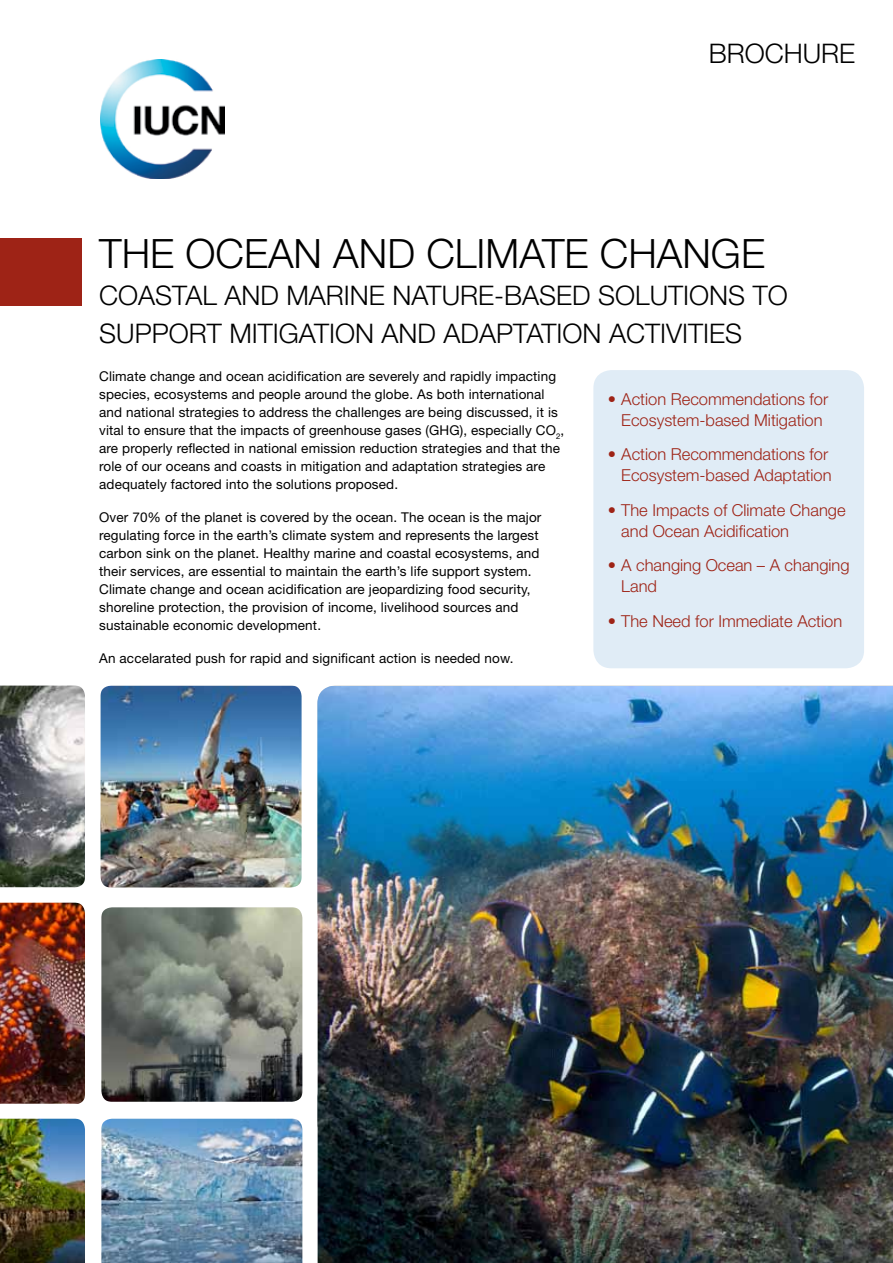
<style>
.page{position:relative;width:893px;height:1263px;background:#fff}
.page>*{position:absolute;margin:0;border:0;box-sizing:border-box;transform-origin:0 0}
.t1{font:300 40.5px "Helvetica Neue LT Std";color:#000}
.t2{font:300 27px "Helvetica Neue LT Std";color:#000}
.t3{font:300 16.5px/21px "Helvetica Neue LT Std";color:#9e2316}
.t4{font:13.5px/18px "Helvetica Neue LT Std";letter-spacing:.01em;color:#000}
</style>
<div class="page">
<div style="left:593px;top:370px;width:271px;height:298px;background:#e0ecf6;border-radius:18px"></div>
<div style="left:0;top:238px;width:81px;height:67px;background:#9e2316"></div>
<img style="left:100px;top:60px;width:125px;height:118px">
<img style="left:317px;top:686px;width:576px;height:577px">
<img style="left:0;top:685px;width:303px;height:578px">
<h2 class="t2" style="left:709px;top:37px;width:148px">BROCHURE</h2>
<h1 class="t1" style="left:99px;top:228px;width:667px">THE OCEAN AND CLIMATE CHANGE</h1>
<h2 class="t2" style="left:99px;top:279px;width:89px">Coastal</h2>
<h2 class="t2" style="left:224px;top:279px;width:19px">and</h2>
<h2 class="t2" style="left:286px;top:279px;width:72px">marine</h2>
<h2 class="t2" style="left:392px;top:279px;width:292px">nature-based solution</h2>
<h2 class="t2" style="left:728px;top:279px;width:59px">s To</h2>
<h2 class="t2" style="left:99px;top:316px;width:167px">SuppOrt Mitigation</h2>
<h2 class="t2" style="left:382px;top:316px;width:19px">and</h2>
<h2 class="t2" style="left:444px;top:316px;width:85px">Adaptation</h2>
<h2 class="t2" style="left:609px;top:316px;width:15px">acti</h2>
<h2 class="t2" style="left:666px;top:316px;width:78px">vities</h2>
<p class="t4" style="left:99px;top:367px;width:467px">Climate change and ocean acidification are severely and rapidly impacting species, ecosystems and people around the globe. As both international and national strategies to address the challenges are being discussed, it is vital to ensure that the impacts of greenhouse gases (GHG), especially CO<sub>2</sub>, are properly reflected in national emission reduction strategies and that the role of our oceans and coasts in mitigation and adaptation strategies are adequately factored into the solutions proposed.</p>
<p class="t4" style="left:99px;top:508px;width:444px">Over 70% of the planet is covered by the ocean. The ocean is the major regulating force in the earth’s climate system and represents the largest carbon sink on the planet. Healthy marine and coastal ecosystems, and their services, are essential to maintain the earth’s life support system.<br>Climate change and ocean acidification are jeopardizing food security, shoreline protection, the provision of income, livelihood sources and sustainable economic development.</p>
<p class="t4" style="left:99px;top:649px;width:416px">An accelarated push for rapid and significant action is needed now.</p>
<p class="t3" style="left:608px;top:388px;width:222px;text-align:center">• Action Recommendations for<br>Ecosystem-based Mitigation</p>
<p class="t3" style="left:608px;top:444px;width:225px;text-align:right">• Action Recommendations for<br>Ecosystem-based Adaptation</p>
<p class="t3" style="left:621px;top:499px;width:226px;text-indent:-13px">• The Impacts of Climate Change and Ocean Acidification</p>
<p class="t3" style="left:621px;top:555px;width:230px;text-indent:-13px">• A changing Ocean – A changing<br>Land</p>
<p class="t3" style="left:608px;top:610px;width:236px">• The Need for Immediate Action</p>
</div>
